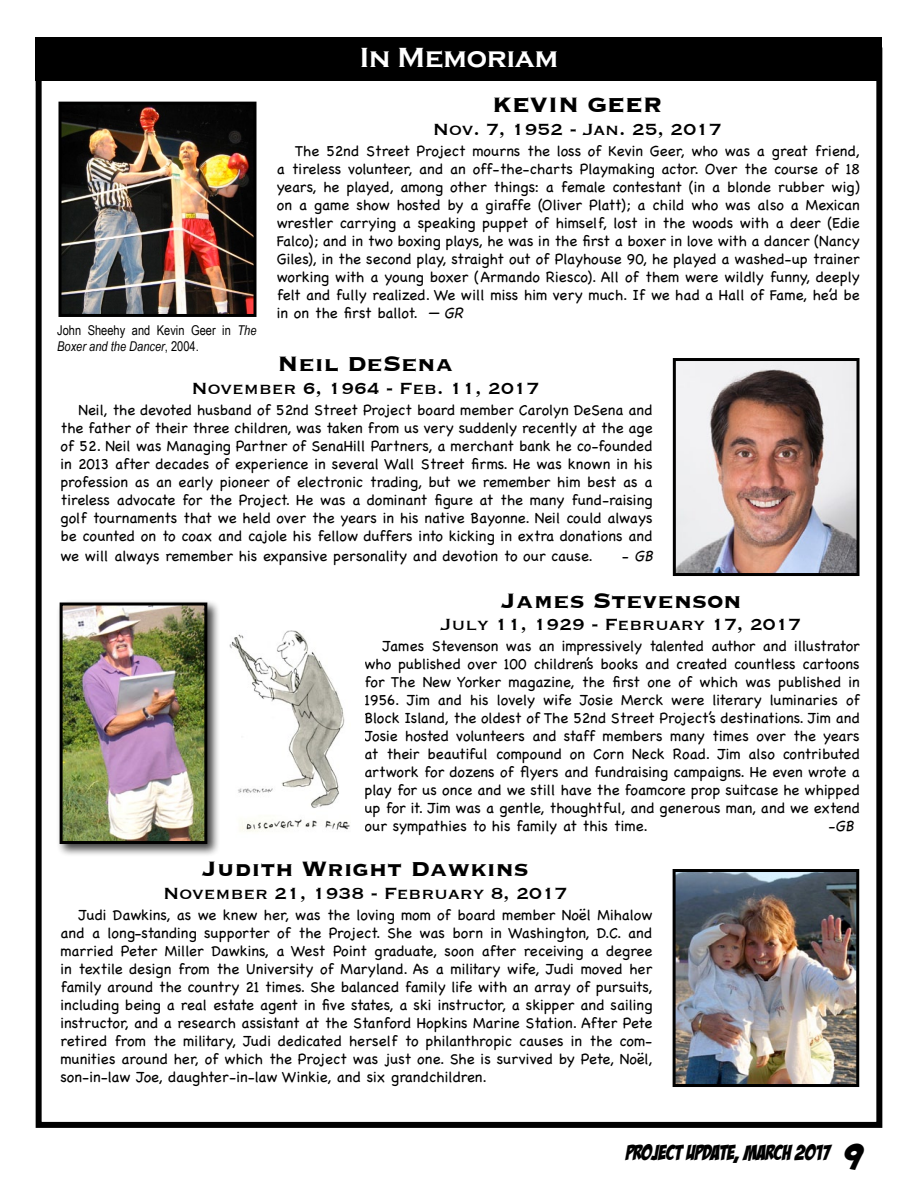
<style>
.page{position:relative;width:918px;height:1188px;background:#fff}
.page>*{position:absolute;margin:0;border:0;box-sizing:border-box;transform-origin:0 0}
.t1{font:700 28.5px "Copperplate Gothic";color:#fff}
.t2{font:700 27px "Copperplate";color:#000}
.t3{font:21px "Copperplate";color:#000}
.t4{font:21px "Bada Boom BB";color:#000}
.t5{font:15px/18px "Chalkboard";color:#000;text-align:justify}
.t6{font:italic 15px "Chalkboard";color:#000}
.t7{font:13.5px/16.2px "Arial Narrow";color:#000}
.s1{font-style:italic}
.s2{font-style:normal}
.s3{font-size:36px}
</style>
<div class="page">
<div style="left:36px;top:47px;width:846px;height:1081px;border:6px solid #000"></div>
<div style="left:36px;top:37px;width:846px;height:43px;background:#000"></div>
<img style="left:62px;top:106px;width:190px;height:207px">
<div style="left:58px;top:102px;width:198px;height:215px;border:3px solid #000"></div>
<img style="left:677px;top:362px;width:179px;height:210px">
<div style="left:673px;top:358px;width:187px;height:218px;border:3px solid #000"></div>
<img style="left:229px;top:630px;width:121px;height:202px">
<div style="left:56px;top:599px;width:164px;height:258px;background:#000;opacity:.75"></div>
<img style="left:64px;top:607px;width:139px;height:233px">
<div style="left:60px;top:603px;width:147px;height:241px;border:3px solid #000"></div>
<img style="left:677px;top:873px;width:178px;height:210px">
<div style="left:673px;top:869px;width:186px;height:218px;border:3px solid #000"></div>
<h1 class="t1" style="left:360px;top:42px;width:200px">In Memoriam</h1>
<h2 class="t2" style="left:492px;top:87px;width:172px">KEVIN GEER</h2>
<h3 class="t3" style="left:433px;top:115px;width:291px">Nov. 7, 1952 - Jan. 25, 2017</h3>
<p class="t5" style="left:277px;top:142px;width:585px;text-indent:18px">The 52nd Street Project mourns the loss of Kevin Geer, who was a great friend, a tireless volunteer, and an off-the-charts Playmaking actor. Over the course of 18 years, he played, among other things: a female contestant (in a blonde rubber wig) on a game show hosted by a giraffe (Oliver Platt); a child who was also a Mexican wrestler carrying a speaking puppet of himself, lost in the woods with a deer (Edie Falco); and in two boxing plays, he was in the first a boxer in love with a dancer (Nancy Giles), in the second play, straight out of Playhouse 90, he played a washed-up trainer working with a young boxer (Armando Riesco). All of them were wildly funny, deeply felt and fully realized. We will miss him very much. If we had a Hall of Fame, he’d be in on the first ballot. <span class="s1">—GR</span></p>
<h2 class="t2" style="left:277px;top:346px;width:178px">Neil DeSena</h2>
<h3 class="t3" style="left:191px;top:374px;width:350px">November 6, 1964 - Feb. 11, 2017</h3>
<p class="t5" style="left:60px;top:401px;width:594px;text-indent:18px">Neil, the devoted husband of 52nd Street Project board member Carolyn DeSena and the father of their three children, was taken from us very suddenly recently at the age of 52. Neil was Managing Partner of SenaHill Partners, a merchant bank he co-founded in 2013 after decades of experience in several Wall Street firms. He was known in his profession as an early pioneer of electronic trading, but we remember him best as a tireless advocate for the Project. He was a dominant figure at the many fund-raising golf tournaments that we held over the years in his native Bayonne. Neil could always be counted on to coax and cajole his fellow duffers into kicking in extra donations and</p>
<p class="t5" style="left:60px;top:547px;width:534px">we will always remember his expansive personality and devotion to our cause.</p>
<p class="t6" style="left:622px;top:547px;width:38px"><span class="s2">-</span> GB</p>
<h2 class="t2" style="left:501px;top:583px;width:242px">James Stevenson</h2>
<h3 class="t3" style="left:441px;top:611px;width:362px">July 11, 1929 - February 17, 2017</h3>
<p class="t5" style="left:364px;top:637px;width:497px;text-indent:18px">James Stevenson was an impressively talented author and illustrator who published over 100 children’s books and created countless cartoons for The New Yorker magazine, the first one of which was published in 1956. Jim and his lovely wife Josie Merck were literary luminaries of Block Island, the oldest of The 52nd Street Project’s destinations. Jim and Josie hosted volunteers and staff members many times over the years at their beautiful compound on Corn Neck Road. Jim also contributed artwork for dozens of flyers and fundraising campaigns. He even wrote a play for us once and we still have the foamcore prop suitcase he whipped up for it. Jim was a gentle, thoughtful, and generous man, and we extend our sympathies to his family at this time.</p>
<p class="t7" style="left:57px;top:321px;width:201px">John Sheehy and Kevin Geer in <span class="s1">The<br>Boxer and the Dancer</span>, 2004.</p>
<p class="t6" style="left:828px;top:817px;width:32px">-GB</p>
<h2 class="t2" style="left:202px;top:851px;width:328px">Judith Wright Dawkins</h2>
<h3 class="t3" style="left:163px;top:880px;width:406px">November 21, 1938 - February 8, 2017</h3>
<p class="t5" style="left:60px;top:906px;width:593px;text-indent:18px">Judi Dawkins, as we knew her, was the loving mom of board member Noël Mihalow and a long-standing supporter of the Project. She was born in Washington, D.C. and married Peter Miller Dawkins, a West Point graduate, soon after receiving a degree in textile design from the University of Maryland. As a military wife, Judi moved her family around the country 21 times. She balanced family life with an array of pursuits, including being a real estate agent in five states, a ski instructor, a skipper and sailing instructor, and a research assistant at the Stanford Hopkins Marine Station. After Pete retired from the military, Judi dedicated herself to philanthropic causes in the com&shy;munities around her, of which the Project was just one. She is survived by Pete, Noël, son-in-law Joe, daughter-in-law Winkie, and six grandchildren.</p>
<h3 class="t4" style="left:626px;top:1141px;width:238px">PROJECT UPDATE, MARCH 2017 <span class="s3">9</span></h3>
</div>
